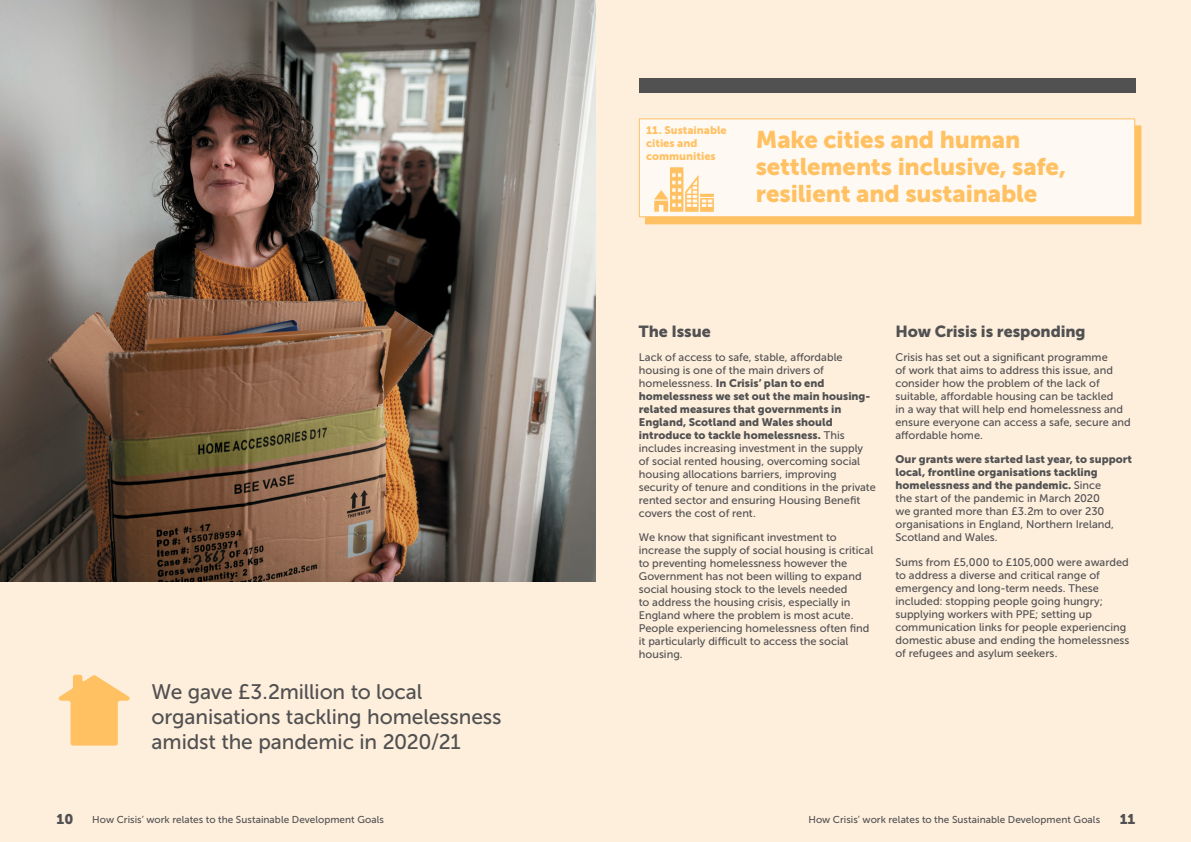
<style>
.page{position:relative;width:1191px;height:842px;background:#feeedc}
.page>*{position:absolute;margin:0;border:0;box-sizing:border-box;transform-origin:0 0}
.t1{font:24px/27px "Museo Sans 900";letter-spacing:-.01em;color:#ffc162}
.t2{font:21px/25px "Museo Sans 500";letter-spacing:-.005em;color:#515152}
.t3{font:16px "Museo Sans 900";letter-spacing:-.005em;color:#515152}
.t4{font:14px "Museo Sans 900";color:#515152}
.t5{font:11px/13px "Museo Sans 500";color:#515152}
.t6{font:11px/13px "Museo Sans 900";color:#515152}
.t7{font:11px/13px "Museo Sans 900";color:#ffc162}
.t8{font:10px "Museo Sans 500";letter-spacing:.005em;color:#515152}
.s1{font-family:"Museo Sans 500"}
</style>
<div class="page">
<div style="left:645px;top:125px;width:496px;height:99px;background:#ffc162"></div>
<div style="left:639px;top:118px;width:496px;height:99px;background:#fff9f4;border:1px solid #ffc162"></div>
<div style="left:639px;top:78px;width:496px;height:14px;background:#515152"></div>
<svg style="left:654px;top:167px;width:60px;height:45px"></svg>
<img style="left:0;top:0;width:595px;height:581px">
<svg style="left:58px;top:675px;width:72px;height:71px"></svg>
<p class="t7" style="left:646px;top:123px;width:82px">11. Sustainable cities and communities</p>
<h1 class="t1" style="left:756px;top:126px;width:312px">Make cities and human settlements inclusive, safe, resilient and sustainable</h1>
<h2 class="t2" style="left:152px;top:679px;width:351px">We gave £3.2million to local organisations tackling homelessness amidst the pandemic in 2020/21</h2>
<h3 class="t3" style="left:639px;top:322px;width:73px">The Issue</h3>
<p class="t5" style="left:639px;top:351px;width:205px">Lack of access to safe, stable, affordable housing is one of the main drivers of</p>
<p class="t6" style="left:639px;top:377px;width:233px"><span class="s1">homelessness.</span> In Crisis’ plan to end homelessness we set out the main housing&shy;related measures that governments in England, Scotland and Wales should introduce to tackle homelessness. <span class="s1">This</span></p>
<p class="t5" style="left:639px;top:442px;width:238px">includes increasing investment in the supply of social rented housing, overcoming social housing allocations barriers, improving security of tenure and conditions in the private rented sector and ensuring Housing Benefit covers the cost of rent.</p>
<p class="t5" style="left:639px;top:531px;width:236px">We know that significant investment to increase the supply of social housing is critical to preventing homelessness however the Government has not been willing to expand social housing stock to the levels needed<br>to address the housing crisis, especially in England where the problem is most acute.<br>People experiencing homelessness often find it particularly difficult to access the social housing.</p>
<h3 class="t3" style="left:895px;top:322px;width:192px">How Crisis is responding</h3>
<p class="t5" style="left:895px;top:351px;width:237px">Crisis has set out a significant programme<br>of work that aims to address this issue, and consider how the problem of the lack of suitable, affordable housing can be tackled<br>in a way that will help end homelessness and ensure everyone can access a safe, secure and affordable home.</p>
<p class="t6" style="left:895px;top:453px;width:238px">Our grants were started last year, to support local, frontline organisations tackling homelessness and the pandemic. <span class="s1">Since</span></p>
<p class="t5" style="left:895px;top:492px;width:220px">the start of the pandemic in March 2020 we granted more than £3.2m to over 230 organisations in England, Northern Ireland, Scotland and Wales.</p>
<p class="t5" style="left:895px;top:555px;width:235px">Sums from £5,000 to £105,000 were awarded to address a diverse and critical range of emergency and long-term needs. These included: stopping people going hungry; supplying workers with PPE; setting up communication links for people experiencing domestic abuse and ending the homelessness of refugees and asylum seekers.</p>
<p class="t4" style="left:57px;top:811px;width:18px">10</p>
<p class="t8" style="left:92px;top:814px;width:293px">How Crisis’ work relates to the Sustainable Development Goals</p>
<p class="t8" style="left:808px;top:814px;width:293px">How Crisis’ work relates to the Sustainable Development Goals</p>
<p class="t4" style="left:1119px;top:811px;width:17px">11</p>
</div>
